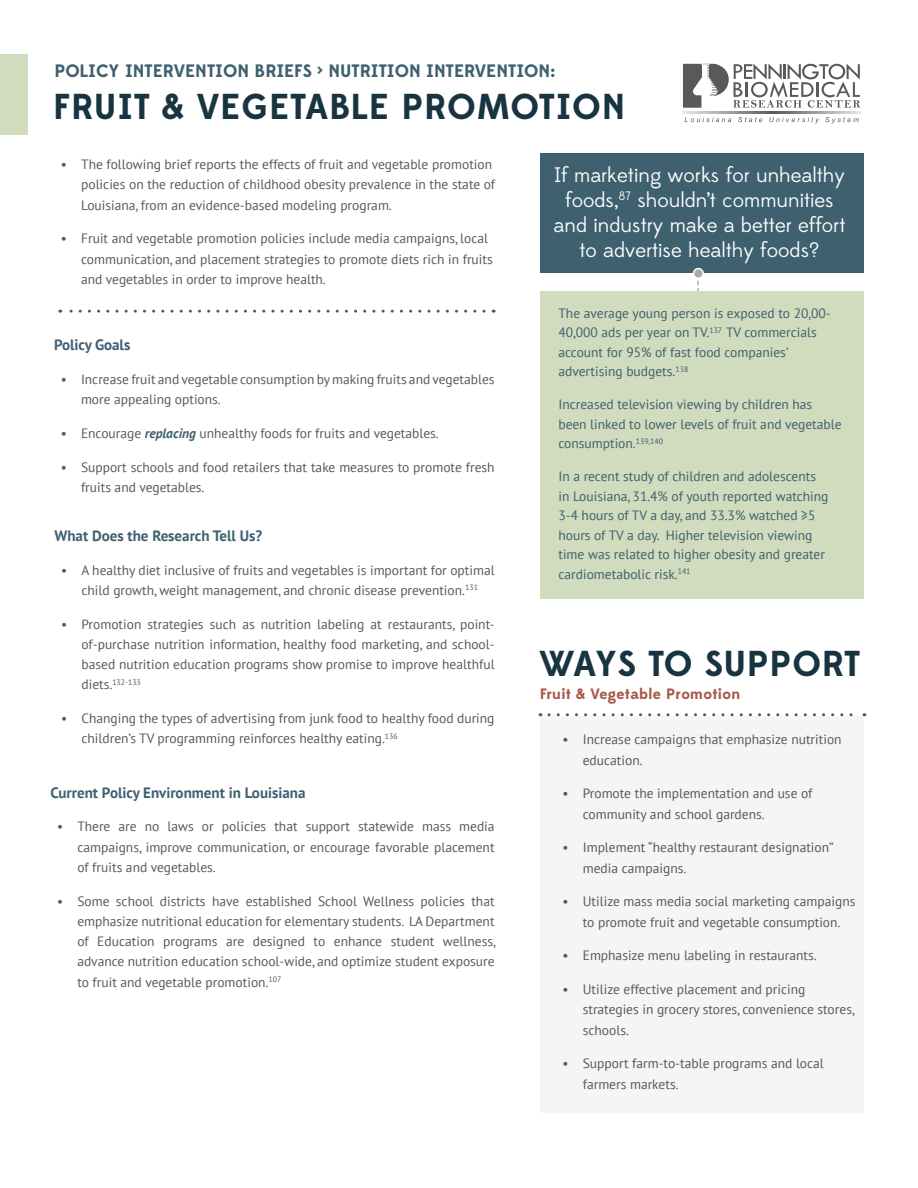
<style>
.page{position:relative;width:918px;height:1188px;background:#fff}
.page>*{position:absolute;margin:0;border:0;box-sizing:border-box;transform-origin:0 0}
.t1{font:700 36px "Edmondsans";letter-spacing:.02em;color:#193441}
.White_Title{font:21px/25.2px "Edmondsans";color:#fff;text-align:center}
.t2{font:700 18px "Edmondsans";color:#3e606f}
.paragraph_text{font:700 15px "PT Sans";color:#3e606f}
.t3{font:700 15px "Edmondsans";letter-spacing:.02em;color:#a6594a}
.t4{font:13.5px/20.2px "PT Sans";color:#57585a}
.t5{font:13.5px/19.5px "PT Sans";color:#3e606f}
.t6{font:7.8px "PT Sans";color:#57585a}
.s1{font-weight:700;font-style:italic;color:#3e606f}
.s2{font-size:13.5px}
</style>
<div class="page">
<svg style="left:697px;top:280px;width:2px;height:12px"></svg>
<div style="left:0;top:54px;width:27px;height:81px;background:#d1dbbd"></div>
<svg style="left:60px;top:310px;width:424px;height:3px"></svg>
<div style="left:540px;top:292px;width:324px;height:307px;background:#d1dbbd"></div>
<div style="left:540px;top:153px;width:324px;height:119px;background:#3e606f"></div>
<div style="left:694px;top:269px;width:9px;height:9px;background:#a8a9ad;border-radius:50%"></div>
<div style="left:693px;top:268px;width:11px;height:11px;border:2px solid #fff;border-radius:50%"></div>
<div style="left:540px;top:716px;width:324px;height:397px;background:#f5f5f6"></div>
<svg style="left:549px;top:713px;width:316px;height:3px"></svg>
<svg style="left:683px;top:64px;width:177px;height:44px"></svg>
<svg style="left:683px;top:112px;width:177px;height:1px"></svg>
<svg style="left:685px;top:117px;width:46px;height:5px"></svg>
<svg style="left:738px;top:117px;width:24px;height:5px"></svg>
<svg style="left:769px;top:117px;width:50px;height:7px"></svg>
<svg style="left:825px;top:117px;width:34px;height:7px"></svg>
<p class="t2" style="left:54px;top:60px;width:502px">POLICY INTERVENTION BRIEFS &gt; NUTRITION INTERVENTION:</p>
<p class="t1" style="left:54px;top:85px;width:573px">FRUIT &amp; VEGETABLE PROMOTION</p>
<p class="t4" style="left:81px;top:154px;width:416px;text-indent:-20px">• The following brief reports the effects of fruit and vegetable promotion policies on the reduction of childhood obesity prevalence in the state of<br>Louisiana, from an evidence-based modeling program.</p>
<p class="t4" style="left:81px;top:228px;width:413px;text-indent:-20px">• Fruit and vegetable promotion policies include media campaigns, local communication, and placement strategies to promote diets rich in fruits and vegetables in order to improve health.</p>
<p class="White_Title" style="left:554px;top:163px;width:293px">If marketing works for unhealthy foods,<sup>87</sup> shouldn’t communities and industry make a better effort to advertise healthy foods?</p>
<p class="paragraph_text" style="left:54px;top:335px;width:78px">Policy Goals</p>
<p class="t4" style="left:81px;top:369px;width:415px;text-indent:-20px">• Increase fruit and vegetable consumption bymaking fruits and vegetables more appealing options.</p>
<p class="t4" style="left:61px;top:423px;width:380px">• Encourage <span class="s1">replacing</span> unhealthy foods for fruits and vegetables.</p>
<p class="t4" style="left:81px;top:457px;width:415px;text-indent:-20px">• Support schools and food retailers that take measures to promote fresh fruits and vegetables.</p>
<p class="paragraph_text" style="left:54px;top:526px;width:209px">What Does the Research Tell Us?</p>
<p class="t4" style="left:61px;top:559px;width:435px;text-align:center">• A healthy diet inclusive of fruits and vegetables is important for optimal child growth, weight management, and chronic disease prevention.<sup>131</sup></p>
<p class="t4" style="left:81px;top:613px;width:415px;text-align:justify;text-indent:-20px">• Promotion strategies such as nutrition labeling at restaurants, point&shy;of-purchase nutrition information, healthy food marketing, and school&shy;based nutrition education programs show promise to improve healthful</p>
<p class="t6" style="left:81px;top:677px;width:61px"><span class="s2">diets.</span>132-133</p>
<p class="t4" style="left:81px;top:708px;width:415px;text-indent:-20px">• Changing the types of advertising from junk food to healthy food during children’s TV programming reinforces healthy eating.<sup>136</sup></p>
<p class="paragraph_text" style="left:50px;top:782px;width:257px">Current Policy Environment in Louisiana</p>
<p class="t4" style="left:77px;top:816px;width:419px;text-align:justify;text-indent:-20px">• There are no laws or policies that support statewide mass media campaigns, improve communication, or encourage favorable placement of fruits and vegetables.</p>
<p class="t4" style="left:77px;top:890px;width:420px;text-align:justify;text-indent:-20px">• Some school districts have established School Wellness policies that emphasize nutritional education for elementary students. LA Department of Education programs are designed to enhance student wellness, advance nutrition education school-wide, and optimize student exposure to fruit and vegetable promotion.<sup>107</sup></p>
<p class="t5" style="left:558px;top:303px;width:274px">The average young person is exposed to 20,00- 40,000 ads per year on TV.<sup>137</sup> TV commercials account for 95% of fast food companies’ advertising budgets.<sup>138</sup></p>
<p class="t5" style="left:558px;top:395px;width:285px">Increased television viewing by children has been linked to lower levels of fruit and vegetable consumption.<sup>139,140</sup></p>
<p class="t5" style="left:558px;top:467px;width:272px">In a recent study of children and adolescents in Louisiana, 31.4% of youth reported watching 3-4 hours of TV a day, and 33.3% watched ≥5 hours of TV a day. Higher television viewing time was related to higher obesity and greater cardiometabolic risk.<sup>141</sup></p>
<p class="t1" style="left:539px;top:642px;width:323px">WAYS TO SUPPORT</p>
<p class="t3" style="left:540px;top:684px;width:202px">Fruit &amp; Vegetable Promotion</p>
<p class="t4" style="left:583px;top:729px;width:260px;text-indent:-20px">• Increase campaigns that emphasize nutrition education.</p>
<p class="t4" style="left:583px;top:783px;width:231px;text-indent:-20px">• Promote the implementation and use of community and school gardens.</p>
<p class="t4" style="left:583px;top:837px;width:252px;text-indent:-20px">• Implement “healthy restaurant designation” media campaigns.</p>
<p class="t4" style="left:563px;top:891px;width:294px;text-align:center">• Utilize mass media social marketing campaigns to promote fruit and vegetable consumption.</p>
<p class="t4" style="left:563px;top:945px;width:256px">• Emphasize menu labeling in restaurants.</p>
<p class="t4" style="left:583px;top:979px;width:273px;text-indent:-20px">• Utilize effective placement and pricing strategies in grocery stores, convenience stores, schools.</p>
<p class="t4" style="left:583px;top:1053px;width:243px;text-indent:-20px">• Support farm-to-table programs and local farmers markets.</p>
</div>
